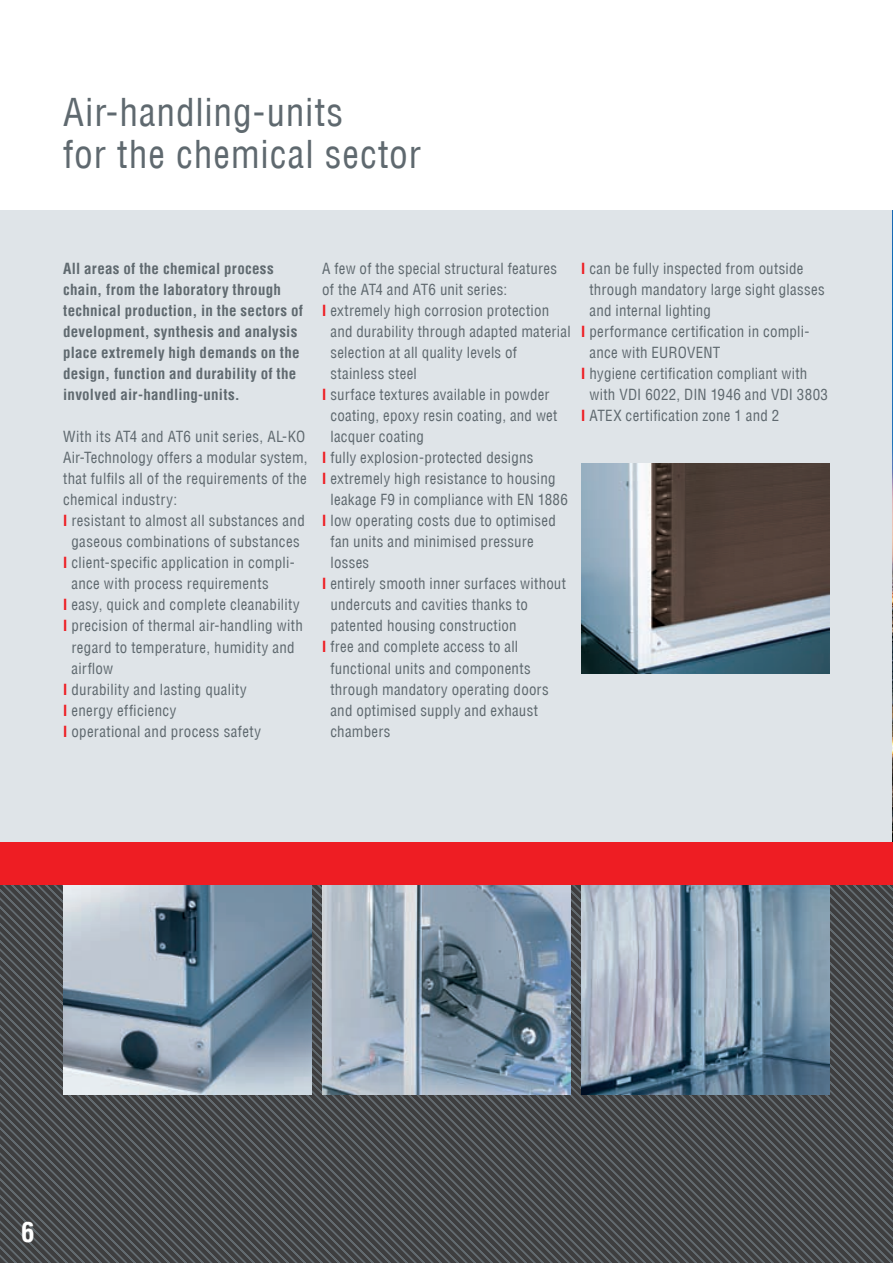
<style>
.page{position:relative;width:893px;height:1263px;background:#fff}
.page>*{position:absolute;margin:0;border:0;box-sizing:border-box;transform-origin:0 0}
.t1{font:condensed 37.5px/42px "Helvetica Com";letter-spacing:.02em;color:#5f696f}
.t2{font:700 condensed 27px "Helvetica Com";color:#fff}
.t3{font:condensed 15px "Helvetica Com";letter-spacing:.02em;color:#5f696f}
.t4{font:700 condensed 15px/21px "Helvetica Com";letter-spacing:.015em;color:#5f696f}
.s1{font-weight:700;color:#ee1d23}
</style>
<div class="page">
<div style="left:0;top:210px;width:893px;height:649px;background:#dfe4e8"></div>
<svg style="left:0;top:884px;width:893px;height:379px;background:#4a4c4f"></svg>
<img style="left:892px;top:210px;width:1px;height:632px">
<img style="left:63px;top:884px;width:249px;height:210px">
<img style="left:322px;top:884px;width:249px;height:210px">
<img style="left:581px;top:884px;width:249px;height:210px">
<img style="left:581px;top:463px;width:249px;height:211px">
<div style="left:0;top:842px;width:893px;height:42px;background:#ee1d23"></div>
<h1 class="t1" style="left:63px;top:97px;width:359px">Air-handling-units<br>for the chemical sector</h1>
<p class="t4" style="left:63px;top:260px;width:241px">All areas of the chemical process chain, from the laboratory through technical production, in the sectors of development, synthesis and analysis place extremely high demands on the design, function and durability of the involved air-handling-units.</p>
<p class="t3" style="left:63px;top:431px;width:244px">With its AT4 and AT6 unit series, AL-KO</p>
<p class="t3" style="left:63px;top:452px;width:246px">Air-Technology offers a modular system,</p>
<p class="t3" style="left:63px;top:473px;width:245px">that fulfils all of the requirements of the</p>
<p class="t3" style="left:63px;top:494px;width:115px">chemical industry:</p>
<p class="t3" style="left:63px;top:515px;width:243px"><span class="s1">I</span> resistant to almost all substances and</p>
<p class="t3" style="left:71px;top:536px;width:230px">gaseous combinations of substances</p>
<p class="t3" style="left:63px;top:557px;width:233px"><span class="s1">I</span> client-specific application in compli-</p>
<p class="t3" style="left:71px;top:579px;width:199px">ance with process requirements</p>
<p class="t3" style="left:63px;top:600px;width:238px"><span class="s1">I</span> easy, quick and complete cleanability</p>
<p class="t3" style="left:63px;top:621px;width:241px"><span class="s1">I</span> precision of thermal air-handling with</p>
<p class="t3" style="left:71px;top:642px;width:225px">regard to temperature, humidity and</p>
<p class="t3" style="left:71px;top:663px;width:43px">airflow</p>
<p class="t3" style="left:63px;top:684px;width:185px"><span class="s1">I</span> durability and lasting quality</p>
<p class="t3" style="left:63px;top:705px;width:115px"><span class="s1">I</span> energy efficiency</p>
<p class="t3" style="left:63px;top:726px;width:199px"><span class="s1">I</span> operational and process safety</p>
<p class="t3" style="left:322px;top:263px;width:236px">A few of the special structural features</p>
<p class="t3" style="left:322px;top:284px;width:186px">of the AT4 and AT6 unit series:</p>
<p class="t3" style="left:322px;top:305px;width:229px"><span class="s1">I</span> extremely high corrosion protection</p>
<p class="t3" style="left:330px;top:326px;width:242px">and durability through adapted material</p>
<p class="t3" style="left:330px;top:347px;width:188px">selection at all quality levels of</p>
<p class="t3" style="left:330px;top:368px;width:88px">stainless steel</p>
<p class="t3" style="left:322px;top:389px;width:229px"><span class="s1">I</span> surface textures available in powder</p>
<p class="t3" style="left:330px;top:410px;width:228px">coating, epoxy resin coating, and wet</p>
<p class="t3" style="left:330px;top:431px;width:95px">lacquer coating</p>
<p class="t3" style="left:322px;top:452px;width:213px"><span class="s1">I</span> fully explosion-protected designs</p>
<p class="t3" style="left:322px;top:473px;width:235px"><span class="s1">I</span> extremely high resistance to housing</p>
<p class="t3" style="left:330px;top:494px;width:239px">leakage F9 in compliance with EN 1886</p>
<p class="t3" style="left:322px;top:515px;width:235px"><span class="s1">I</span> low operating costs due to optimised</p>
<p class="t3" style="left:330px;top:536px;width:205px">fan units and minimised pressure</p>
<p class="t3" style="left:330px;top:557px;width:40px">losses</p>
<p class="t3" style="left:322px;top:578px;width:245px"><span class="s1">I</span> entirely smooth inner surfaces without</p>
<p class="t3" style="left:330px;top:600px;width:199px">undercuts and cavities thanks to</p>
<p class="t3" style="left:330px;top:621px;width:188px">patented housing construction</p>
<p class="t3" style="left:322px;top:642px;width:198px"><span class="s1">I</span> free and complete access to all</p>
<p class="t3" style="left:330px;top:663px;width:202px">functional units and components</p>
<p class="t3" style="left:330px;top:684px;width:220px">through mandatory operating doors</p>
<p class="t3" style="left:330px;top:705px;width:209px">and optimised supply and exhaust</p>
<p class="t3" style="left:330px;top:726px;width:62px">chambers</p>
<p class="t3" style="left:581px;top:263px;width:224px"><span class="s1">I</span> can be fully inspected from outside</p>
<p class="t3" style="left:589px;top:284px;width:237px">through mandatory large sight glasses</p>
<p class="t3" style="left:589px;top:305px;width:123px">and internal lighting</p>
<p class="t3" style="left:581px;top:326px;width:230px"><span class="s1">I</span> performance certification in compli-</p>
<p class="t3" style="left:589px;top:347px;width:132px">ance with EUROVENT</p>
<p class="t3" style="left:581px;top:368px;width:228px"><span class="s1">I</span> hygiene certification compliant with</p>
<p class="t3" style="left:589px;top:389px;width:240px">with VDI 6022, DIN 1946 and VDI 3803</p>
<p class="t3" style="left:581px;top:410px;width:200px"><span class="s1">I</span> ATEX certification zone 1 and 2</p>
<h2 class="t2" style="left:21px;top:1222px;width:15px">6</h2>
</div>
